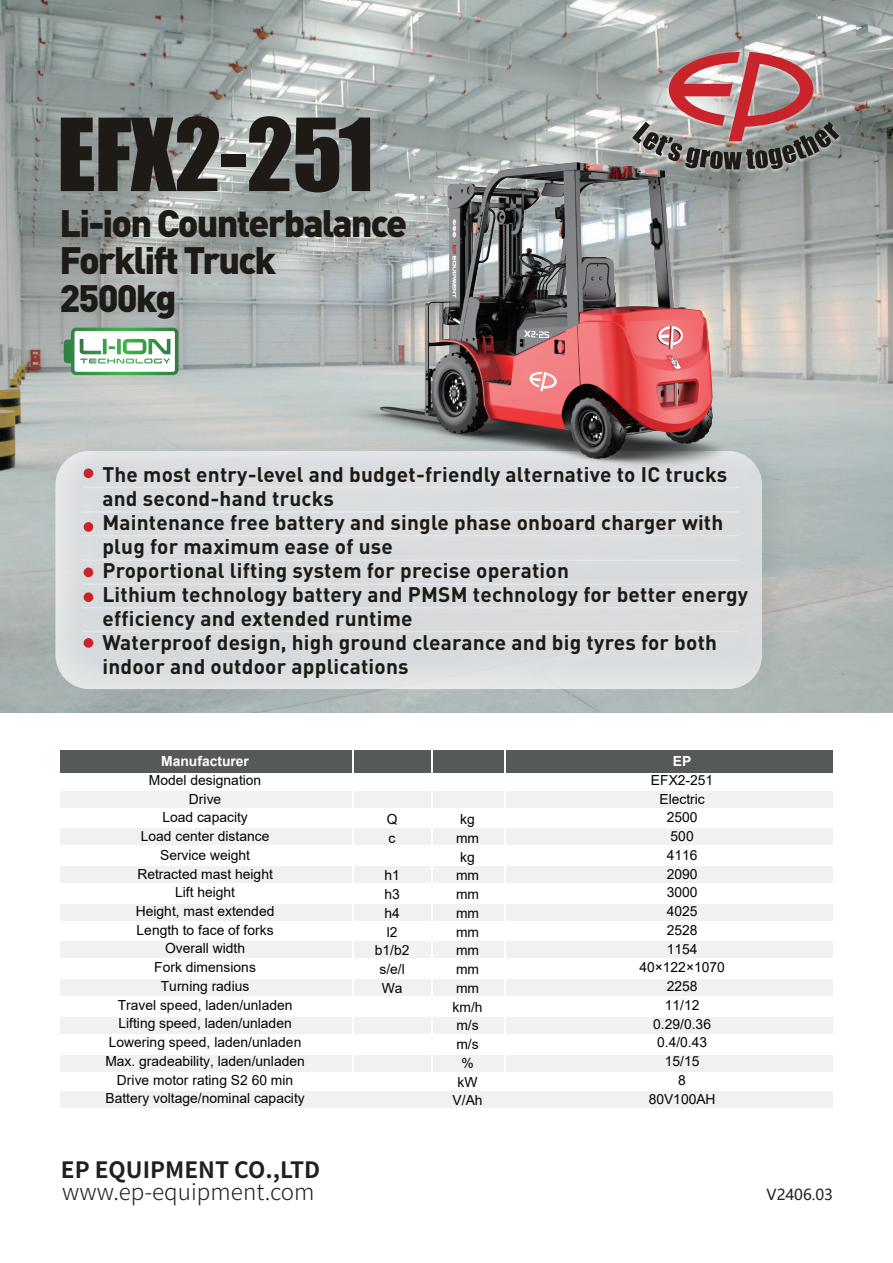
<style>
.page{position:relative;width:893px;height:1263px;background:#fff}
.page>*{position:absolute;margin:0;border:0;box-sizing:border-box;transform-origin:0 0}
.t1{font:92.85px "Impact";letter-spacing:-.01em;color:#1e1a16}
.t2{font:900 37.65px/37.7px "DIN";letter-spacing:-.05em;color:#1e1a16}
.t3{font:300 22.5px "Source Han Sans CN";color:#231f20}
.t4{font:700 22.5px "Source Han Sans CN";color:#231f20}
.t5{font:700 20.85px/24px "DIN";letter-spacing:.01em;color:#1e1a16}
.t6{font:15px "Microsoft Ya Hei";color:#231f20}
.t7{font:13.8px/18.8px "Arial";color:#030303;text-align:center}
.t8{font:700 13.8px "Arial";color:#fff}
</style>
<div class="page">
<div style="left:60px;top:750px;width:82px;height:23px;background:#56595a"></div>
<div style="left:141px;top:750px;width:270px;height:23px;background:#56595a"></div>
<div style="left:410px;top:750px;width:423px;height:23px;background:#56595a"></div>
<div style="left:60px;top:790px;width:82px;height:17px;background:#f1f1f1"></div>
<div style="left:141px;top:790px;width:271px;height:17px;background:#f1f1f1"></div>
<div style="left:411px;top:790px;width:422px;height:17px;background:#f1f1f1"></div>
<div style="left:60px;top:828px;width:82px;height:17px;background:#f1f1f1"></div>
<div style="left:141px;top:828px;width:271px;height:17px;background:#f1f1f1"></div>
<div style="left:411px;top:828px;width:422px;height:17px;background:#f1f1f1"></div>
<div style="left:60px;top:866px;width:82px;height:17px;background:#f1f1f1"></div>
<div style="left:141px;top:866px;width:271px;height:17px;background:#f1f1f1"></div>
<div style="left:411px;top:866px;width:422px;height:17px;background:#f1f1f1"></div>
<div style="left:60px;top:904px;width:82px;height:17px;background:#f1f1f1"></div>
<div style="left:141px;top:904px;width:271px;height:17px;background:#f1f1f1"></div>
<div style="left:411px;top:904px;width:422px;height:17px;background:#f1f1f1"></div>
<div style="left:60px;top:941px;width:82px;height:17px;background:#f1f1f1"></div>
<div style="left:141px;top:941px;width:271px;height:17px;background:#f1f1f1"></div>
<div style="left:411px;top:941px;width:422px;height:17px;background:#f1f1f1"></div>
<div style="left:60px;top:979px;width:82px;height:17px;background:#f1f1f1"></div>
<div style="left:141px;top:979px;width:271px;height:17px;background:#f1f1f1"></div>
<div style="left:411px;top:979px;width:422px;height:17px;background:#f1f1f1"></div>
<div style="left:60px;top:1017px;width:82px;height:17px;background:#f1f1f1"></div>
<div style="left:141px;top:1017px;width:271px;height:17px;background:#f1f1f1"></div>
<div style="left:411px;top:1017px;width:422px;height:17px;background:#f1f1f1"></div>
<div style="left:60px;top:1055px;width:82px;height:16px;background:#f1f1f1"></div>
<div style="left:141px;top:1055px;width:271px;height:16px;background:#f1f1f1"></div>
<div style="left:411px;top:1055px;width:422px;height:16px;background:#f1f1f1"></div>
<div style="left:60px;top:1091px;width:82px;height:17px;background:#f1f1f1"></div>
<div style="left:141px;top:1091px;width:271px;height:17px;background:#f1f1f1"></div>
<div style="left:411px;top:1091px;width:422px;height:17px;background:#f1f1f1"></div>
<img style="left:0;top:0;width:893px;height:712px">
<svg style="left:64px;top:328px;width:114px;height:47px"></svg>
<img style="left:578px;top:0;width:315px;height:32px">
<img style="left:13px;top:402px;width:815px;height:311px">
<hr style="left:82px;top:511px;width:657px;height:2px;background:#fff">
<hr style="left:82px;top:487px;width:657px;height:1px;background:#fff">
<hr style="left:82px;top:535px;width:657px;height:1px;background:#fff">
<hr style="left:82px;top:559px;width:657px;height:2px;background:#fff">
<hr style="left:82px;top:583px;width:657px;height:2px;background:#fff">
<div style="left:84px;top:468px;width:9px;height:10px;background:#c9242b;border-radius:50%"></div>
<div style="left:84px;top:522px;width:9px;height:10px;background:#c9242b;border-radius:50%"></div>
<div style="left:84px;top:567px;width:9px;height:10px;background:#c9242b;border-radius:50%"></div>
<div style="left:84px;top:592px;width:9px;height:10px;background:#c9242b;border-radius:50%"></div>
<hr style="left:82px;top:607px;width:657px;height:2px;background:#fff">
<hr style="left:82px;top:631px;width:657px;height:1px;background:#fff">
<div style="left:84px;top:638px;width:9px;height:10px;background:#c9242b;border-radius:50%"></div>
<hr style="left:352px;top:739px;width:2px;height:348px;background:#fff">
<hr style="left:431px;top:738px;width:2px;height:347px;background:#fff">
<hr style="left:504px;top:738px;width:2px;height:349px;background:#fff">
<img style="left:233px;top:32px;width:660px;height:473px">
<h1 class="t1" style="left:57px;top:83px;width:318px">EFX2-251</h1>
<h2 class="t2" style="left:60px;top:202px;width:349px">Li-ion Counterbalance<br>Forklift Truck<br>2500kg</h2>
<p class="t5" style="left:102px;top:461px;width:647px">The most entry-level and budget-friendly alternative to IC trucks and second-hand trucks<br>Maintenance free battery and single phase onboard charger with plug for maximum ease of use<br>Proportional lifting system for precise operation<br>Lithium technology battery and PMSM technology for better energy efficiency and extended runtime<br>Waterproof design, high ground clearance and big tyres for both indoor and outdoor applications</p>
<p class="t8" style="left:161px;top:751px;width:89px">Manufacturer</p>
<p class="t7" style="left:105px;top:770px;width:201px">Model designation<br>Drive<br>Load capacity<br>Load center distance<br>Service weight<br>Retracted mast height<br>Lift height<br>Height, mast extended<br>Length to face of forks<br>Overall width<br>Fork dimensions<br>Turning radius<br>Travel speed, laden/unladen<br>Lifting speed, laden/unladen<br>Lowering speed, laden/unladen<br>Max. gradeability, laden/unladen<br>Drive motor rating S2 60 min<br>Battery voltage/nominal capacity</p>
<h3 class="t4" style="left:61px;top:1158px;width:261px">EP EQUIPMENT CO.,LTD</h3>
<h3 class="t3" style="left:62px;top:1179px;width:254px">www.ep-equipment.com</h3>
<p class="t7" style="left:387px;top:810px;width:12px;text-align:left">Q c</p>
<p class="t7" style="left:375px;top:866px;width:36px">h1<br>h3<br>h4<br>l2 b1/b2 s/e/l<br>Wa</p>
<p class="t7" style="left:453px;top:810px;width:32px">kg mm kg mm mm mm mm mm mm mm km/h m/s m/s % kW<br>V/Ah</p>
<p class="t8" style="left:673px;top:751px;width:20px">EP</p>
<p class="t7" style="left:639px;top:771px;width:87px">EFX2-251<br>Electric<br>2500<br>500<br>4116<br>2090<br>3000<br>4025<br>2528<br>1154<br>40×122×1070<br>2258<br>11/12<br>0.29/0.36<br>0.4/0.43<br>15/15<br>8<br>80V100AH</p>
<p class="t6" style="left:767px;top:1184px;width:68px">V2406.03</p>
</div>
